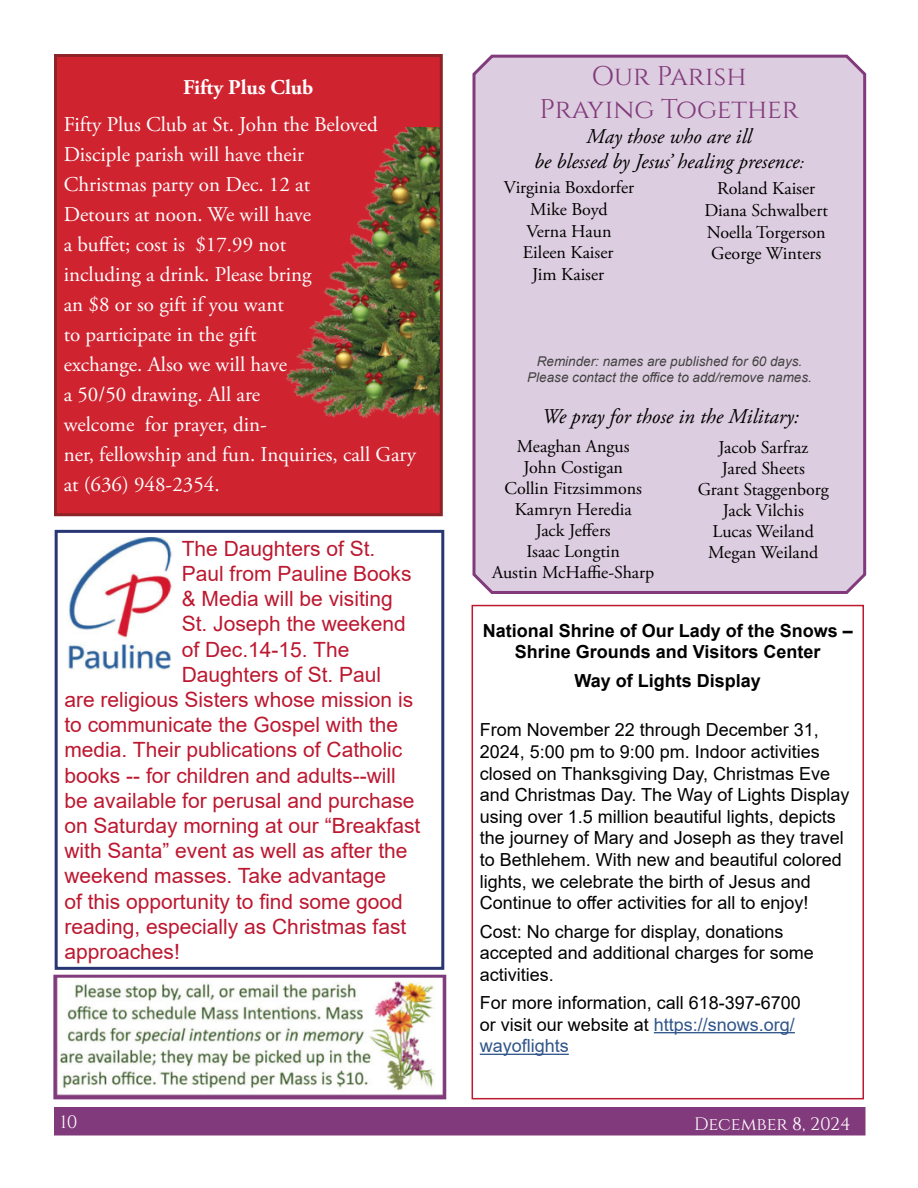
<style>
.page{position:relative;width:918px;height:1188px;background:#fff}
.page>*{position:absolute;margin:0;border:0;box-sizing:border-box;transform-origin:0 0}
.Headline{font:27px/32.4px "Pypndn Cinzel";color:#813a7b;text-align:center}
.Pastor_Letter_body{font:21px "Zcdsvr Arial";color:#bc1830}
.Letter_body{font:21px/30px "Adobe Garamond Pro";color:#fff}
.Body_Text{font:italic 21px/25.2px "Adobe Garamond Pro";color:#000;text-align:center}
.Pastor_Letter_body-2{font:21px "Hckhbq Arial";color:#bc1830}
.Letter_body-2{font:700 21px "Adobe Garamond Pro";color:#fff}
.Pastor_Letter_body-3{font:18px/21.6px "Zcdsvr Arial";color:#000}
.the_Sick{font:18px/21px "Adobe Garamond Pro";color:#000;text-align:center}
.Pastor_Letter_body-4{font:700 18px/21.6px "Arial";color:#000;text-align:center}
.t1{font:18px "Ydpfkg Cinzel";color:#fff}
.t2{font:18px "Pypndn Cinzel";color:#fff}
.Pastor_Letter_body-5{font:italic 13.5px/16.2px "Ycfryc Arial";color:#434343;text-align:center}
.s1{font-size:18px}
.s2{font-family:"Vtvdpj Arial"}
.s3{font-family:"Hckhbq Arial"}
.s4{color:#30558a}
.s5{font-family:"Hckhbq Arial";color:#30558a}
</style>
<div class="page">
<div style="left:55px;top:1108px;width:810px;height:27px;background:#813a7b"></div>
<div style="left:54px;top:1107px;width:812px;height:29px;border:2px solid #813a7b"></div>
<div style="left:472px;top:54px;width:395px;height:540px;background:#ddcde0"></div>
<hr style="left:654px;top:1032px;width:141px;height:1px;background:#30558a">
<hr style="left:480px;top:1054px;width:89px;height:1px;background:#30558a">
<div style="left:472px;top:605px;width:392px;height:494px;border:2px solid #bc1830"></div>
<div style="left:56px;top:56px;width:385px;height:459px;background:#cf232f"></div>
<div style="left:54px;top:54px;width:389px;height:462px;border:3px solid #8e2327"></div>
<img style="left:286px;top:127px;width:154px;height:293px">
<div style="left:55px;top:530px;width:389px;height:440px;border:3px solid #283673"></div>
<img style="left:68px;top:538px;width:104px;height:132px">
<img style="left:57px;top:979px;width:385px;height:116px">
<div style="left:53px;top:975px;width:393px;height:124px;border:3px solid #813a7b"></div>
<p class="Letter_body-2" style="left:183px;top:75px;width:132px">Fifty Plus Club</p>
<p class="Letter_body" style="left:64px;top:110px;width:354px">Fifty Plus Club at St. John the Beloved<br>Disciple parish will have their<br>Christmas party on Dec. 12 at<br>Detours at noon. We will have<br>a buffet; cost is $17.99 not<br>including a drink. Please bring<br>an $8 or so gift if you want<br>to participate in the gift<br>exchange. Also we will have<br>a 50/50 drawing. All are<br>welcome for prayer, din-<br>ner, fellowship and fun. Inquiries, call Gary at (636) 948-2354.</p>
<p class="Pastor_Letter_body" style="left:182px;top:534px;width:195px">The Daughters of St.</p>
<p class="Pastor_Letter_body" style="left:182px;top:559px;width:231px">Paul from Pauline Books</p>
<p class="Pastor_Letter_body" style="left:182px;top:584px;width:213px">&amp; Media will be visiting</p>
<p class="Pastor_Letter_body" style="left:182px;top:610px;width:226px">St. Joseph the weekend</p>
<p class="Pastor_Letter_body" style="left:182px;top:635px;width:169px">of Dec.14-15. The</p>
<p class="Pastor_Letter_body" style="left:182px;top:660px;width:201px">Daughters of St. Paul</p>
<p class="Pastor_Letter_body" style="left:64px;top:685px;width:350px">are religious Sisters whose mission is</p>
<p class="Pastor_Letter_body" style="left:64px;top:710px;width:335px">to communicate the Gospel with the</p>
<p class="Pastor_Letter_body" style="left:64px;top:736px;width:340px">media. Their publications of Catholic</p>
<p class="Pastor_Letter_body" style="left:64px;top:761px;width:333px">books -- for children and adults--will</p>
<p class="Pastor_Letter_body" style="left:64px;top:786px;width:352px">be available for perusal and purchase</p>
<p class="Pastor_Letter_body" style="left:64px;top:811px;width:357px">on Saturday morning at our “Breakfast</p>
<p class="Pastor_Letter_body" style="left:64px;top:836px;width:345px">with Santa” event as well as after the</p>
<p class="Pastor_Letter_body" style="left:64px;top:862px;width:323px">weekend masses. Take advantage</p>
<p class="Pastor_Letter_body-2" style="left:64px;top:887px;width:340px">of this opportunity to find some good</p>
<p class="Pastor_Letter_body" style="left:64px;top:912px;width:343px">reading, especially as Christmas fast</p>
<p class="Pastor_Letter_body-2" style="left:64px;top:937px;width:117px">approaches!</p>
<p class="Headline" style="left:539px;top:60px;width:261px">Our Parish<br>Praying Together</p>
<p class="Body_Text" style="left:534px;top:124px;width:271px">May those who are ill<br>be blessed by Jesus’ healing presence<span class="s1">:</span></p>
<p class="the_Sick" style="left:504px;top:178px;width:132px;line-height:21.6px">Virginia Boxdorfer<br>Mike Boyd<br>Verna Haun</p>
<p class="the_Sick" style="left:523px;top:242px;width:92px;line-height:21.6px">Eileen Kaiser<br>Jim Kaiser</p>
<p class="the_Sick" style="left:717px;top:179px;width:99px">Roland Kaiser</p>
<p class="the_Sick" style="left:704px;top:200px;width:125px;line-height:21.6px;text-align:left">Diana Schwalbert<br>Noella Torgerson</p>
<p class="the_Sick" style="left:711px;top:244px;width:112px">George Winters</p>
<p class="Pastor_Letter_body-5" style="left:527px;top:354px;width:286px"><span class="s2">Reminder: names are published for 60 days.<br></span>Please contact the office to add/remove names.</p>
<p class="Body_Text" style="left:542px;top:404px;width:259px">We pray for those in the Military:</p>
<p class="the_Sick" style="left:492px;top:437px;width:164px">Meaghan Angus<br>John Costigan<br>Collin Fitzsimmons<br>Kamryn Heredia<br>Jack Jeffers<br>Isaac Longtin<br>Austin McHaffie-Sharp</p>
<p class="the_Sick" style="left:698px;top:438px;width:133px">Jacob Sarfraz<br>Jared Sheets<br>Grant Staggenborg<br>Jack Vilchis<br>Lucas Weiland</p>
<p class="the_Sick" style="left:708px;top:543px;width:112px">Megan Weiland</p>
<p class="Pastor_Letter_body-4" style="left:483px;top:620px;width:372px">National Shrine of Our Lady of the Snows –<br>Shrine Grounds and Visitors Center</p>
<p class="Pastor_Letter_body-4" style="left:575px;top:670px;width:188px">Way of Lights Display</p>
<p class="Pastor_Letter_body-3" style="left:480px;top:719px;width:371px">From November 22 through December 31, 2024, 5:00 pm to 9:00 pm. Indoor activities closed on Thanksgiving Day, Christmas Eve and Christmas Day. The Way of Lights Display using over 1.5 million beautiful lights, depicts the journey of Mary and Joseph as they travel to Bethlehem. With new and beautiful colored lights, we celebrate the birth of Jesus and <span class="s3">Continue to offer activities for all to enjoy!</span></p>
<p class="Pastor_Letter_body-3" style="left:480px;top:920px;width:336px">Cost: No charge for display, donations accepted and additional charges for some activities.</p>
<p class="Pastor_Letter_body-3" style="left:480px;top:992px;width:323px">For more information, call 618-397-6700 or visit our website at <span class="s4">https://snows.org/ </span><span class="s5">wayoflights</span></p>
<p class="t2" style="left:61px;top:1111px;width:18px">10</p>
<p class="t1" style="left:694px;top:1114px;width:158px">December 8, 2024</p>
</div>
